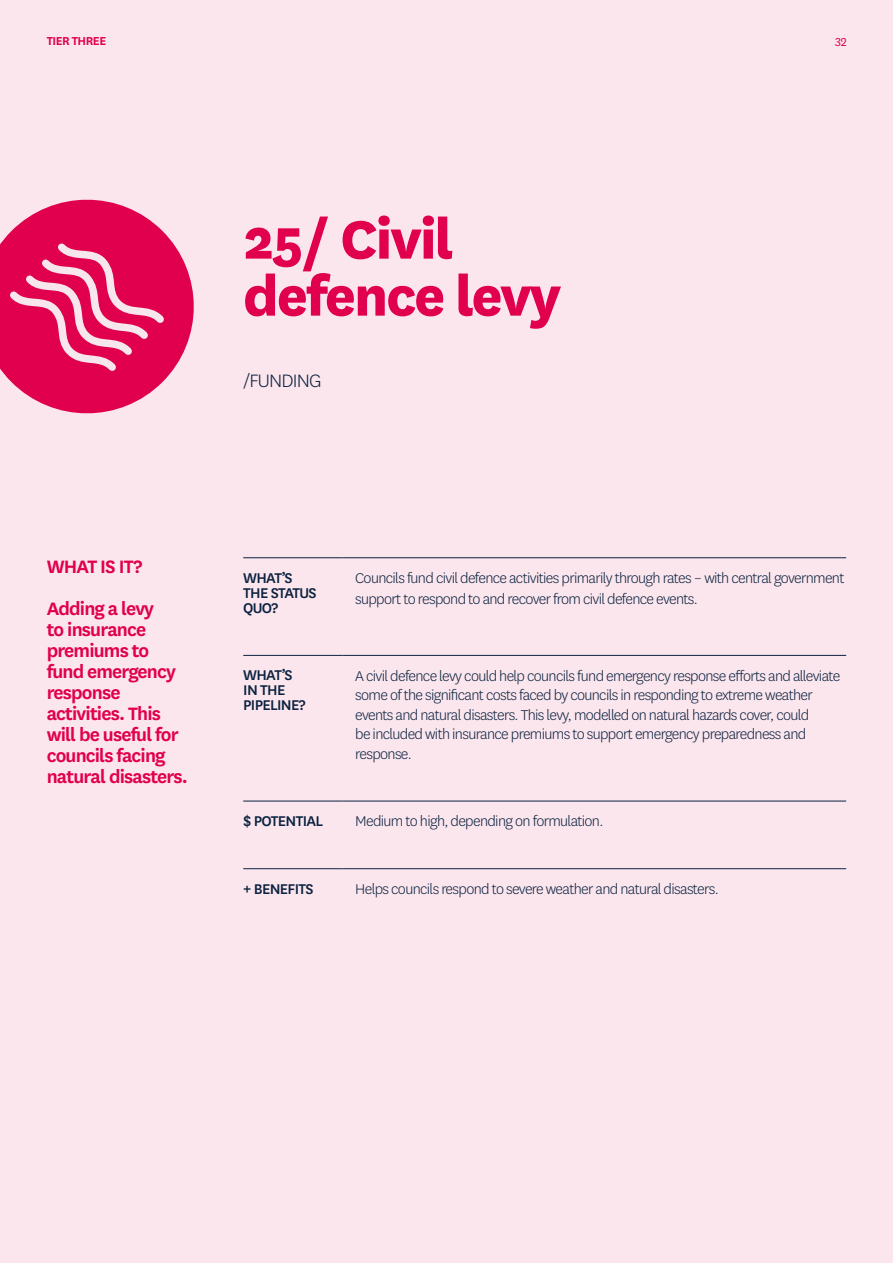
<style>
.page{position:relative;width:893px;height:1263px;background:#fce6ed}
.page>*{position:absolute;margin:0;border:0;box-sizing:border-box;transform-origin:0 0}
.H1_White{font:800 63px "National";letter-spacing:-.03em;color:#e0004d}
.H1_White-2{font:600 21px/21px "National";letter-spacing:-.04em;color:#e0004d}
.H1_White-3{font:300 21px "National";letter-spacing:-.04em;color:#0a2240}
.Paragraph_Style_1{font:300 16.5px/19.5px "National";letter-spacing:-.04em;color:#0a2240}
.Paragraph_Style_1-2{font:500 16.5px/15px "National";letter-spacing:-.04em;color:#0a2240}
.t1{font:600 13.5px "National";letter-spacing:-.04em;color:#e0004d}
.t2{font:13.5px "National";color:#e0004d}
.s1{font-weight:800}
</style>
<div class="page">
<hr style="left:243px;top:557px;width:99px;height:1px;background:#0a2240">
<hr style="left:342px;top:557px;width:504px;height:1px;background:#0a2240">
<hr style="left:243px;top:655px;width:99px;height:1px;background:#0a2240">
<hr style="left:342px;top:655px;width:504px;height:1px;background:#0a2240">
<hr style="left:243px;top:801px;width:99px;height:1px;background:#0a2240">
<hr style="left:342px;top:801px;width:504px;height:1px;background:#0a2240">
<hr style="left:243px;top:868px;width:99px;height:1px;background:#0a2240">
<hr style="left:342px;top:868px;width:504px;height:1px;background:#0a2240">
<svg style="left:0;top:199px;width:194px;height:215px;fill:#e0004d"></svg>
<svg style="left:3px;top:237px;width:168px;height:141px"></svg>
<p class="t1" style="left:47px;top:32px;width:61px">TIER THREE</p>
<p class="t2" style="left:835px;top:33px;width:13px">32</p>
<p class="H1_White" style="left:243px;top:194px;width:212px">25/ Civil</p>
<p class="H1_White" style="left:243px;top:251px;width:319px">defence levy</p>
<p class="H1_White-3" style="left:243px;top:367px;width:80px">/FUNDING</p>
<p class="H1_White-2" style="left:47px;top:554px;width:97px">WHAT IS IT?</p>
<p class="H1_White-2" style="left:47px;top:596px;width:143px">Adding a levy<br>to insurance premiums to fund emergency response activities. This will be useful for councils facing natural disasters.</p>
<p class="Paragraph_Style_1-2" style="left:243px;top:569px;width:51px">WHAT’S</p>
<p class="Paragraph_Style_1-2" style="left:243px;top:584px;width:75px">THE STATUS<br>QUO?</p>
<p class="Paragraph_Style_1-2" style="left:243px;top:667px;width:51px">WHAT’S</p>
<p class="Paragraph_Style_1-2" style="left:243px;top:682px;width:64px">IN THE<br>PIPELINE?</p>
<p class="Paragraph_Style_1" style="left:355px;top:567px;width:491px;line-height:21px">Councils fund civil defence activities primarily through rates – with central government support to respond to and recover from civil defence events.</p>
<p class="Paragraph_Style_1" style="left:355px;top:665px;width:487px">A civil defence levy could help councils fund emergency response efforts and alleviate some of the significant costs faced by councils in responding to extreme weather events and natural disasters. This levy, modelled on natural hazards cover, could<br>be included with insurance premiums to support emergency preparedness and response.</p>
<p class="Paragraph_Style_1-2" style="left:243px;top:813px;width:82px">$ POTENTIAL</p>
<p class="Paragraph_Style_1" style="left:355px;top:811px;width:250px">Medium to high, depending on formulation.</p>
<p class="Paragraph_Style_1-2" style="left:243px;top:880px;width:72px"><span class="s1">+</span> BENEFITS</p>
<p class="Paragraph_Style_1" style="left:355px;top:878px;width:365px">Helps councils respond to severe weather and natural disasters.</p>
</div>
